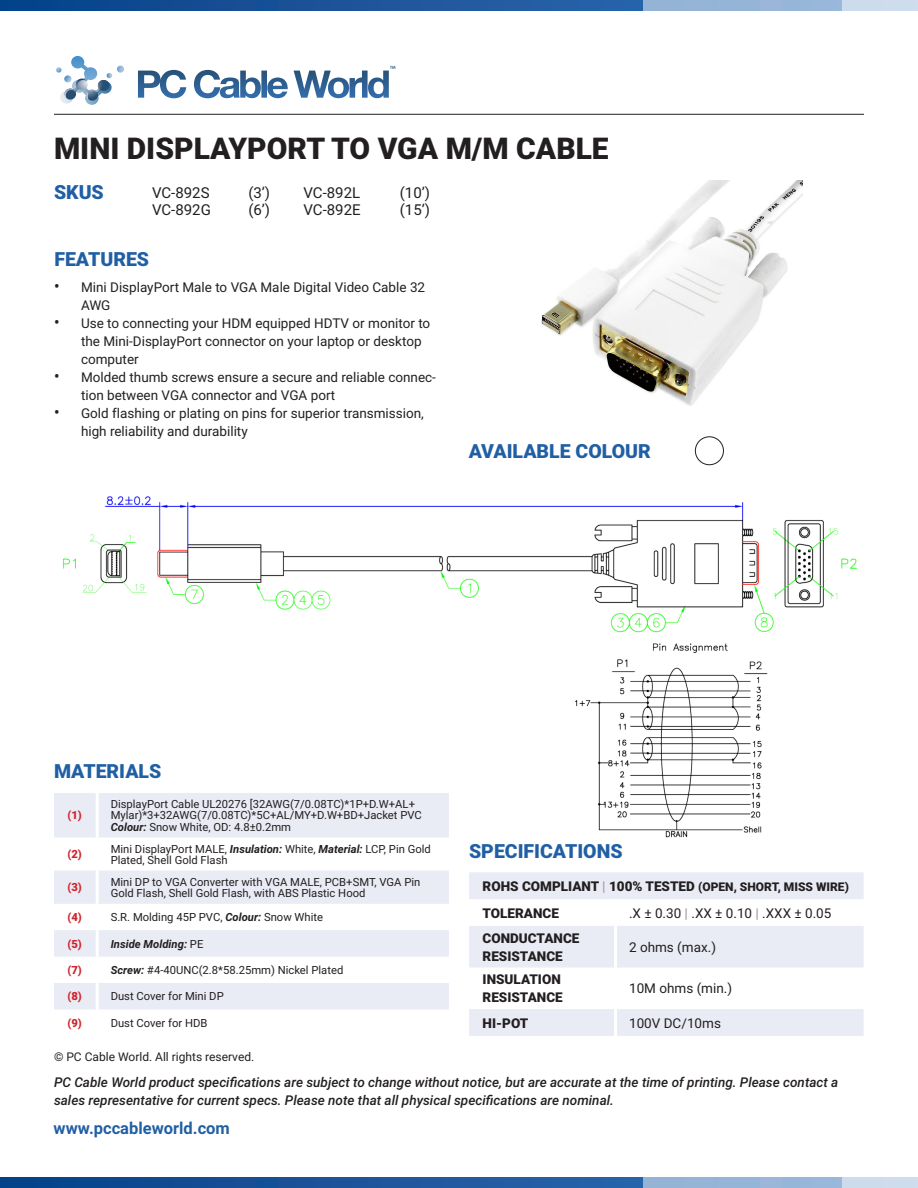
<style>
.page{position:relative;width:918px;height:1188px;background:#fff}
.page>*{position:absolute;margin:0;border:0;box-sizing:border-box;transform-origin:0 0}
.Product_Title{font:900 30px "Roboto";color:#231f20}
.Small_title{font:900 19.5px "Roboto";color:#215fa5}
.t1{font:700 16.5px "Roboto";color:#215fa5}
.SKU{font:15px "Roboto";color:#231f20}
.SKU_infos{font:15px/16.5px "Roboto";color:#231f20}
.t2{font:13.5px/18px "Roboto";color:#231f20}
.t3{font:italic 500 13.5px/18px "Roboto";color:#231f20}
.t4{font:900 13.5px/18px "Roboto";color:#231f20}
.t5{font:12px "Roboto";color:#231f20}
.t6{font:11.25px/11.2px "Roboto";color:#231f20}
.t7{font:900 11.25px "Roboto";color:#d1232a}
.t8{font:italic 700 11.25px "Roboto";color:#231f20}
.s1{font-size:16.5px}
.s2{font-weight:700;font-style:italic}
.s3{font-weight:400;font-style:normal}
.s4{color:#a7a2a0}
.s5{font-size:12px}
.s6{font-weight:900;color:#a7a2a0}
</style>
<div class="page">
<svg style="left:0;top:0;width:644px;height:11px;background:#195299"></svg>
<svg style="left:56px;top:56px;width:68px;height:49px"></svg>
<svg style="left:138px;top:66px;width:258px;height:32px"></svg>
<div style="left:644px;top:0;width:274px;height:11px;background:#95b5d8"></div>
<div style="left:842px;top:0;width:76px;height:11px;background:#cddced"></div>
<svg style="left:0;top:1177px;width:643px;height:11px;background:#185299"></svg>
<div style="left:643px;top:1177px;width:275px;height:11px;background:#95b5d8"></div>
<div style="left:842px;top:1177px;width:76px;height:11px;background:#cddced"></div>
<hr style="left:54px;top:114px;width:810px;height:1px;background:#231f20">
<svg style="left:54px;top:793px;width:395px;height:216px;fill:#e9ebf5"></svg>
<hr style="left:96px;top:793px;width:3px;height:44px;background:#fff">
<hr style="left:96px;top:837px;width:3px;height:34px;background:#fff">
<hr style="left:96px;top:871px;width:3px;height:33px;background:#fff">
<hr style="left:96px;top:904px;width:3px;height:26px;background:#fff">
<hr style="left:96px;top:930px;width:3px;height:27px;background:#fff">
<hr style="left:96px;top:957px;width:3px;height:26px;background:#fff">
<hr style="left:96px;top:983px;width:3px;height:26px;background:#fff">
<img style="left:541px;top:181px;width:261px;height:225px">
<svg style="left:469px;top:872px;width:395px;height:164px;fill:#e9ebf5"></svg>
<hr style="left:614px;top:899px;width:3px;height:27px;background:#fff">
<hr style="left:614px;top:926px;width:3px;height:42px;background:#fff">
<hr style="left:614px;top:968px;width:3px;height:41px;background:#fff">
<hr style="left:614px;top:1009px;width:3px;height:27px;background:#fff">
<div style="left:695px;top:436px;width:29px;height:29px;border:1px solid #231f20;border-radius:50%"></div>
<img style="left:62px;top:496px;width:795px;height:137px">
<img style="left:575px;top:643px;width:193px;height:195px">
<p class="Product_Title" style="left:54px;top:127px;width:556px">MINI DISPLAYPORT TO VGA M/M CABLE</p>
<p class="Small_title" style="left:54px;top:178px;width:51px">SKUS</p>
<p class="SKU" style="left:152px;top:182px;width:59px">VC-892S</p>
<p class="SKU" style="left:152px;top:199px;width:60px">VC-892G</p>
<p class="SKU_infos" style="left:248px;top:184px;width:23px">(3’)</p>
<p class="SKU_infos" style="left:248px;top:200px;width:23px">(6’)</p>
<p class="SKU" style="left:303px;top:182px;width:58px">VC-892L</p>
<p class="SKU" style="left:303px;top:199px;width:59px">VC-892E</p>
<p class="SKU_infos" style="left:400px;top:184px;width:32px">(10’) (15’)</p>
<p class="Small_title" style="left:54px;top:246px;width:96px">FEATURES</p>
<p class="t2" style="left:81px;top:278px;width:346px;text-indent:-27px"><span class="s1">•</span> Mini DisplayPort Male to VGA Male Digital Video Cable 32<br>AWG</p>
<p class="t2" style="left:81px;top:314px;width:351px;text-indent:-27px"><span class="s1">•</span> Use to connecting your HDM equipped HDTV or monitor to the Mini-DisplayPort connector on your laptop or desktop computer</p>
<p class="t2" style="left:81px;top:368px;width:356px;text-indent:-27px"><span class="s1">•</span> Molded thumb screws ensure a secure and reliable connec&shy;tion between VGA connector and VGA port</p>
<p class="t2" style="left:81px;top:404px;width:344px;text-indent:-27px"><span class="s1">•</span> Gold flashing or plating on pins for superior transmission, high reliability and durability</p>
<p class="Small_title" style="left:469px;top:437px;width:184px">AVAILABLE COLOUR</p>
<p class="Small_title" style="left:54px;top:758px;width:109px">MATERIALS</p>
<p class="t7" style="left:68px;top:808px;width:16px">(1)</p>
<p class="t6" style="left:111px;top:798px;width:306px">DisplayPort Cable UL20276 [32AWG(7/0.08TC)*1P+D.W+AL+</p>
<p class="t6" style="left:111px;top:809px;width:313px">Mylar)*3+32AWG(7/0.08TC)*5C+AL/MY+D.W+BD+Jacket PVC<br><span class="s2">Colour:</span> Snow White, OD: 4.8±0.2mm</p>
<p class="t7" style="left:68px;top:846px;width:16px">(2)</p>
<p class="t6" style="left:111px;top:843px;width:322px">Mini DisplayPort MALE, <span class="s2">Insulation:</span> White, <span class="s2">Material:</span> LCP, Pin Gold<br>Plated, Shell Gold Flash</p>
<p class="t7" style="left:68px;top:880px;width:16px">(3)</p>
<p class="t6" style="left:111px;top:876px;width:311px">Mini DP to VGA Converter with VGA MALE, PCB+SMT, VGA Pin<br>Gold Flash, Shell Gold Flash, with ABS Plastic Hood</p>
<p class="t7" style="left:68px;top:909px;width:16px">(4)</p>
<p class="t6" style="left:111px;top:911px;width:214px">S.R. Molding 45P PVC, <span class="s2">Colour:</span> Snow White</p>
<p class="t7" style="left:68px;top:936px;width:16px">(5)</p>
<p class="t8" style="left:111px;top:936px;width:94px">Inside Molding: <span class="s3">PE</span></p>
<p class="t7" style="left:68px;top:962px;width:16px">(7)</p>
<p class="t6" style="left:111px;top:964px;width:234px"><span class="s2">Screw:</span> #4-40UNC(2.8*58.25mm) Nickel Plated</p>
<p class="t7" style="left:68px;top:989px;width:16px">(8)</p>
<p class="t6" style="left:111px;top:990px;width:115px">Dust Cover for Mini DP</p>
<p class="t7" style="left:68px;top:1015px;width:16px">(9)</p>
<p class="t6" style="left:111px;top:1017px;width:98px">Dust Cover for HDB</p>
<p class="t5" style="left:54px;top:1048px;width:202px">© PC Cable World. All rights reserved.</p>
<p class="Small_title" style="left:469px;top:837px;width:155px">SPECIFICATIONS</p>
<p class="t4" style="left:483px;top:877px;width:368px">ROHS COMPLIANT <span class="s4">|</span> 100% TESTED <span class="s5">(OPEN, SHORT, MISS WIRE)</span></p>
<p class="t4" style="left:483px;top:903px;width:78px">TOLERANCE</p>
<p class="t2" style="left:629px;top:903px;width:204px">.X ± 0.30 <span class="s6">|</span> .XX ± 0.10 <span class="s6">|</span> .XXX ± 0.05</p>
<p class="t4" style="left:483px;top:928px;width:98px">CONDUCTANCE<br>RESISTANCE</p>
<p class="t2" style="left:629px;top:937px;width:88px">2 ohms (max.)</p>
<p class="t4" style="left:483px;top:970px;width:82px">INSULATION<br>RESISTANCE</p>
<p class="t2" style="left:629px;top:979px;width:105px">10M ohms (min.)</p>
<p class="t4" style="left:483px;top:1013px;width:47px">HI-POT</p>
<p class="t2" style="left:629px;top:1013px;width:93px">100V DC/10ms</p>
<p class="t3" style="left:54px;top:1073px;width:786px">PC Cable World product specifications are subject to change without notice, but are accurate at the time of printing. Please contact a sales representative for current specs. Please note that all physical specifications are nominal.</p>
<h3 class="t1" style="left:54px;top:1117px;width:178px">www.pccableworld.com</h3>
</div>
